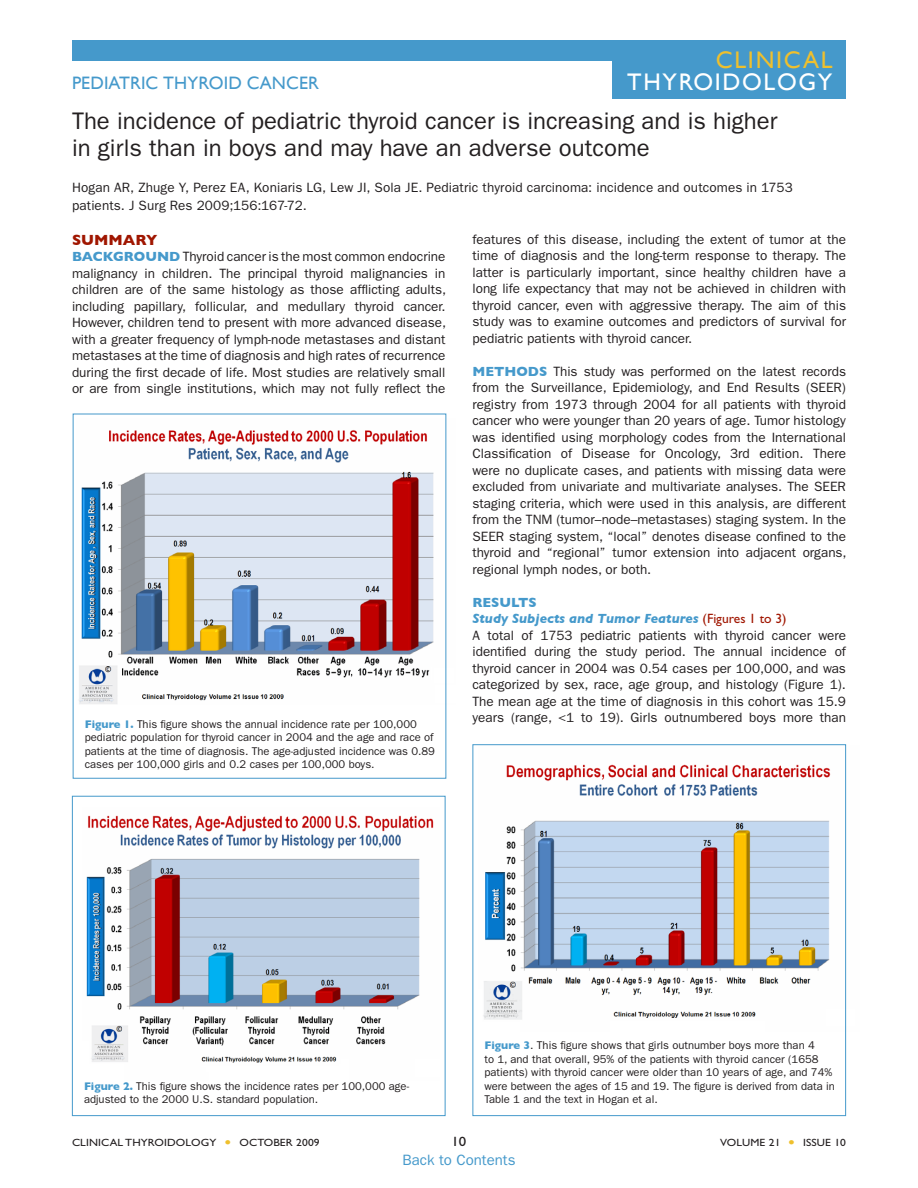
<style>
.page{position:relative;width:918px;height:1188px;background:#fff}
.page>*{position:absolute;margin:0;border:0;box-sizing:border-box;transform-origin:0 0}
.t1{font:24px/27px "ITC Franklin Gothic Std";color:#231f20}
.t2{font:24px/22.5px "Gill Sans";letter-spacing:.07em;color:#fff;text-align:right}
.Topic_Header{font:18px "Gill Sans";letter-spacing:.005em;color:#4599cb}
.t3{font:15px "ITC Franklin Gothic Std";color:#4599cb}
.summary{font:700 15px "Gill Sans";color:#a01600}
.body_summary{font:13.5px/16.5px "ITC Franklin Gothic Std";color:#231f20;text-align:justify}
.Full_reference{font:13.5px/18px "ITC Franklin Gothic Std";letter-spacing:.01em;color:#231f20}
.Body_Head_2{font:italic 700 13.5px/16.5px "Gill Sans";color:#4599cb}
.t4{font:13.5px "Gill Sans Std";color:#231f20;scale:1.1 1}
.figure_note{font:11.25px/13.5px "ITC Franklin Gothic Std";color:#231f20}
.t5{font:10.5px "Gill Sans Std";letter-spacing:.01em;color:#231f20;scale:1.1 1}
.s1{color:#efc02d}
.s2{font-family:"Gill Sans";font-weight:700;color:#4599cb}
.s3{font-style:normal}
.s4{font-family:"Gill Sans Std";font-weight:400;font-style:normal;color:#a01600}
</style>
<div class="page">
<img style="left:86px;top:815px;width:348px;height:248px">
<img style="left:79px;top:418px;width:368px;height:286px">
<img style="left:483px;top:745px;width:364px;height:286px">
<div style="left:72px;top:40px;width:774px;height:20px;background:#4599cb"></div>
<div style="left:612px;top:50px;width:234px;height:49px;background:#4599cb"></div>
<div style="left:472px;top:744px;width:374px;height:372px;border:1px solid #4599cb"></div>
<div style="left:72px;top:796px;width:374px;height:320px;border:1px solid #4599cb"></div>
<p class="t2" style="left:627px;top:48px;width:207px"><span class="s1">CLINICAL<br></span>THYROIDOLOGY</p>
<p class="Topic_Header" style="left:72px;top:72px;width:249px">PEDIATRIC THYROID CANCER</p>
<p class="t1" style="left:72px;top:108px;width:707px">The incidence of pediatric thyroid cancer is increasing and is higher in girls than in boys and may have an adverse outcome</p>
<p class="Full_reference" style="left:72px;top:179px;width:722px">Hogan AR, Zhuge Y, Perez EA, Koniaris LG, Lew JI, Sola JE. Pediatric thyroid carcinoma: incidence and outcomes in 1753 patients. J Surg Res 2009;156:167-72.</p>
<p class="summary" style="left:72px;top:231px;width:87px">SUMMARY</p>
<p class="body_summary" style="left:72px;top:249px;width:376px"><span class="s2">BACKGROUND</span> Thyroid cancer is the most common endocrine malignancy in children. The principal thyroid malignancies in children are of the same histology as those afflicting adults, including papillary, follicular, and medullary thyroid cancer.<br>However, children tend to present with more advanced disease, with a greater frequency of lymph-node metastases and distant metastases at the time of diagnosis and high rates of recurrence during the first decade of life. Most studies are relatively small or are from single institutions, which may not fully reflect the</p>
<p class="body_summary" style="left:472px;top:231px;width:375px">features of this disease, including the extent of tumor at the time of diagnosis and the long-term response to therapy. The latter is particularly important, since healthy children have a long life expectancy that may not be achieved in children with thyroid cancer, even with aggressive therapy. The aim of this study was to examine outcomes and predictors of survival for pediatric patients with thyroid cancer.</p>
<p class="body_summary" style="left:472px;top:363px;width:376px"><span class="s2">METHODS</span> This study was performed on the latest records from the Surveillance, Epidemiology, and End Results (SEER) registry from 1973 through 2004 for all patients with thyroid cancer who were younger than 20 years of age. Tumor histology was identified using morphology codes from the International Classification of Disease for Oncology, 3rd edition. There were no duplicate cases, and patients with missing data were excluded from univariate and multivariate analyses. The SEER staging criteria, which were used in this analysis, are different from the TNM (tumor–node–metastases) staging system. In the SEER staging system, “local” denotes disease confined to the thyroid and “regional” tumor extension into adjacent organs, regional lymph nodes, or both.</p>
<p class="Body_Head_2" style="left:472px;top:594px;width:316px"><span class="s3">RESULTS<br></span>Study Subjects and Tumor Features <span class="s4">(Figures 1 to 3)</span></p>
<p class="body_summary" style="left:472px;top:627px;width:375px">A total of 1753 pediatric patients with thyroid cancer were identified during the study period. The annual incidence of thyroid cancer in 2004 was 0.54 cases per 100,000, and was categorized by sex, race, age group, and histology (Figure 1).<br>The mean age at the time of diagnosis in this cohort was 15.9 years (range, &lt;1 to 19). Girls outnumbered boys more than</p>
<p class="figure_note" style="left:85px;top:717px;width:352px"><span class="s2">Figure 1.</span> This figure shows the annual incidence rate per 100,000 pediatric population for thyroid cancer in 2004 and the age and race of patients at the time of diagnosis. The age-adjusted incidence was 0.89 cases per 100,000 girls and 0.2 cases per 100,000 boys.</p>
<p class="figure_note" style="left:84px;top:1079px;width:327px"><span class="s2">Figure 2.</span> This figure shows the incidence rates per 100,000 age&shy;adjusted to the 2000 U.S. standard population.</p>
<p class="figure_note" style="left:484px;top:1039px;width:352px"><span class="s2">Figure 3</span>. This figure shows that girls outnumber boys more than 4<br>to 1, and that overall, 95% of the patients with thyroid cancer (1658 patients) with thyroid cancer were older than 10 years of age, and 74% were between the ages of 15 and 19. The figure is derived from data in Table 1 and the text in Hogan et al.</p>
<p class="t5" style="left:72px;top:1137px;width:227px">CLINICAL THYROIDOLOGY <span class="s1">●</span> OCTOBER 2009</p>
<p class="t4" style="left:451px;top:1134px;width:15px">10</p>
<p class="t5" style="left:720px;top:1137px;width:116px">VOLUME 21 <span class="s1">●</span> ISSUE 10</p>
<p class="t3" style="left:402px;top:1151px;width:115px">Back to Contents</p>
</div>
